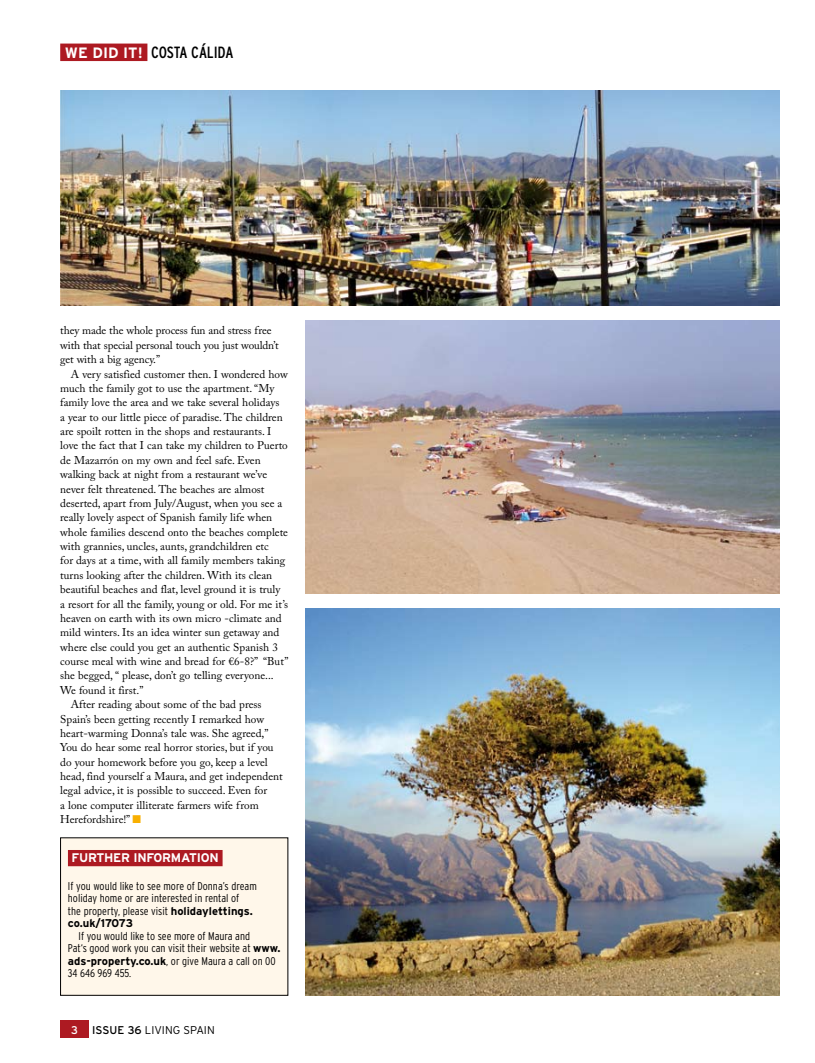
<style>
.page{position:relative;width:815px;height:1063px;background:#fff}
.page>*{position:absolute;margin:0;border:0;box-sizing:border-box;transform-origin:0 0}
.t1{font:condensed 16.25px "Interstate";letter-spacing:-.015em;color:#000}
.t2{font:700 12.5px "Interstate";letter-spacing:-.02em;color:#fff}
.t3{font:11.25px/14.4px "Adobe Caslon Pro";color:#000}
.t4{font:300 condensed 11.25px/12.5px "Interstate";color:#000}
.t5{font:300 11.25px "Interstate";color:#000}
.s1{font-weight:700;font-stretch:normal;font-size:15px;color:#fff}
.s2{color:#f8af00}
.s3{font-weight:700;font-stretch:normal}
.s4{font-weight:400}
</style>
<div class="page">
<img style="left:306px;top:320px;width:474px;height:273px">
<img style="left:60px;top:90px;width:720px;height:216px">
<img style="left:306px;top:608px;width:474px;height:388px">
<div style="left:61px;top:838px;width:227px;height:157px;background:#fff7ea"></div>
<div style="left:68px;top:850px;width:155px;height:16px;background:#ad1a22"></div>
<div style="left:60px;top:837px;width:228px;height:159px;border:1px solid #000"></div>
<div style="left:60px;top:1020px;width:29px;height:18px;background:#ad1a22"></div>
<div style="left:60px;top:44px;width:87px;height:17px;background:#ad1a22"></div>
<h1 class="t1" style="left:65px;top:43px;width:170px"><span class="s1">we did it!</span> COSTA CÁLIDA</h1>
<p class="t3" style="left:60px;top:323px;width:220px">they made the whole process fun and stress free with that special personal touch you just wouldn’t get with a big agency.”</p>
<p class="t3" style="left:71px;top:366px;width:218px">A very satisfied customer then. I wondered how</p>
<p class="t3" style="left:60px;top:381px;width:216px">much the family got to use the apartment. “My</p>
<p class="t3" style="left:60px;top:395px;width:221px">family love the area and we take several holidays</p>
<p class="t3" style="left:60px;top:410px;width:224px">a year to our little piece of paradise. The children</p>
<p class="t3" style="left:60px;top:424px;width:213px">are spoilt rotten in the shops and restaurants. I</p>
<p class="t3" style="left:60px;top:438px;width:229px">love the fact that I can take my children to Puerto</p>
<p class="t3" style="left:60px;top:453px;width:202px">de Mazarrón on my own and feel safe. Even</p>
<p class="t3" style="left:60px;top:467px;width:208px">walking back at night from a restaurant we’ve</p>
<p class="t3" style="left:60px;top:481px;width:206px">never felt threatened. The beaches are almost</p>
<p class="t3" style="left:60px;top:496px;width:223px">deserted, apart from July/August, when you see a</p>
<p class="t3" style="left:60px;top:510px;width:213px">really lovely aspect of Spanish family life when</p>
<p class="t3" style="left:60px;top:525px;width:229px">whole families descend onto the beaches complete</p>
<p class="t3" style="left:60px;top:539px;width:210px">with grannies, uncles, aunts, grandchildren etc</p>
<p class="t3" style="left:60px;top:553px;width:227px">for days at a time, with all family members taking</p>
<p class="t3" style="left:60px;top:568px;width:213px">turns looking after the children. With its clean</p>
<p class="t3" style="left:60px;top:582px;width:222px">beautiful beaches and flat, level ground it is truly</p>
<p class="t3" style="left:60px;top:596px;width:229px">a resort for all the family, young or old. For me it’s</p>
<p class="t3" style="left:60px;top:611px;width:223px">heaven on earth with its own micro -climate and</p>
<p class="t3" style="left:60px;top:625px;width:221px">mild winters. Its an idea winter sun getaway and</p>
<p class="t3" style="left:60px;top:640px;width:219px">where else could you get an authentic Spanish 3</p>
<p class="t3" style="left:60px;top:654px;width:230px">course meal with wine and bread for €6-8?” “But”</p>
<p class="t3" style="left:60px;top:668px;width:215px">she begged, “ please, don’t go telling everyone...</p>
<p class="t3" style="left:60px;top:683px;width:85px">We found it first.”</p>
<p class="t3" style="left:71px;top:697px;width:192px">After reading about some of the bad press</p>
<p class="t3" style="left:60px;top:711px;width:205px">Spain’s been getting recently I remarked how</p>
<p class="t3" style="left:60px;top:726px;width:210px">heart-warming Donna’s tale was. She agreed,”</p>
<p class="t3" style="left:60px;top:740px;width:215px">You do hear some real horror stories, but if you</p>
<p class="t3" style="left:60px;top:755px;width:209px">do your homework before you go, keep a level</p>
<p class="t3" style="left:60px;top:769px;width:224px">head, find yourself a Maura, and get independent</p>
<p class="t3" style="left:60px;top:783px;width:209px">legal advice, it is possible to succeed. Even for</p>
<p class="t3" style="left:60px;top:798px;width:200px">a lone computer illiterate farmers wife from</p>
<p class="t3" style="left:60px;top:812px;width:82px">Herefordshire!” <span class="s2">■</span></p>
<p class="t2" style="left:71px;top:851px;width:149px">Furth er information</p>
<p class="t4" style="left:68px;top:879px;width:190px">If you would like to see more of Donna’s dream holiday home or are interested in rental of<br>the property, please visit <span class="s3">holidaylettings. co.uk/17073</span></p>
<p class="t4" style="left:68px;top:929px;width:214px;text-indent:11px">If you would like to see more of Maura and<br>Pat‘s good work you can visit their website at <span class="s3">www. ads-property.co.uk</span>, or give Maura a call on 00<br>34 646 969 455.</p>
<p class="t5" style="left:92px;top:1024px;width:124px"><span class="s4">ISSUE 36</span> LIVING SPAIN</p>
</div>
